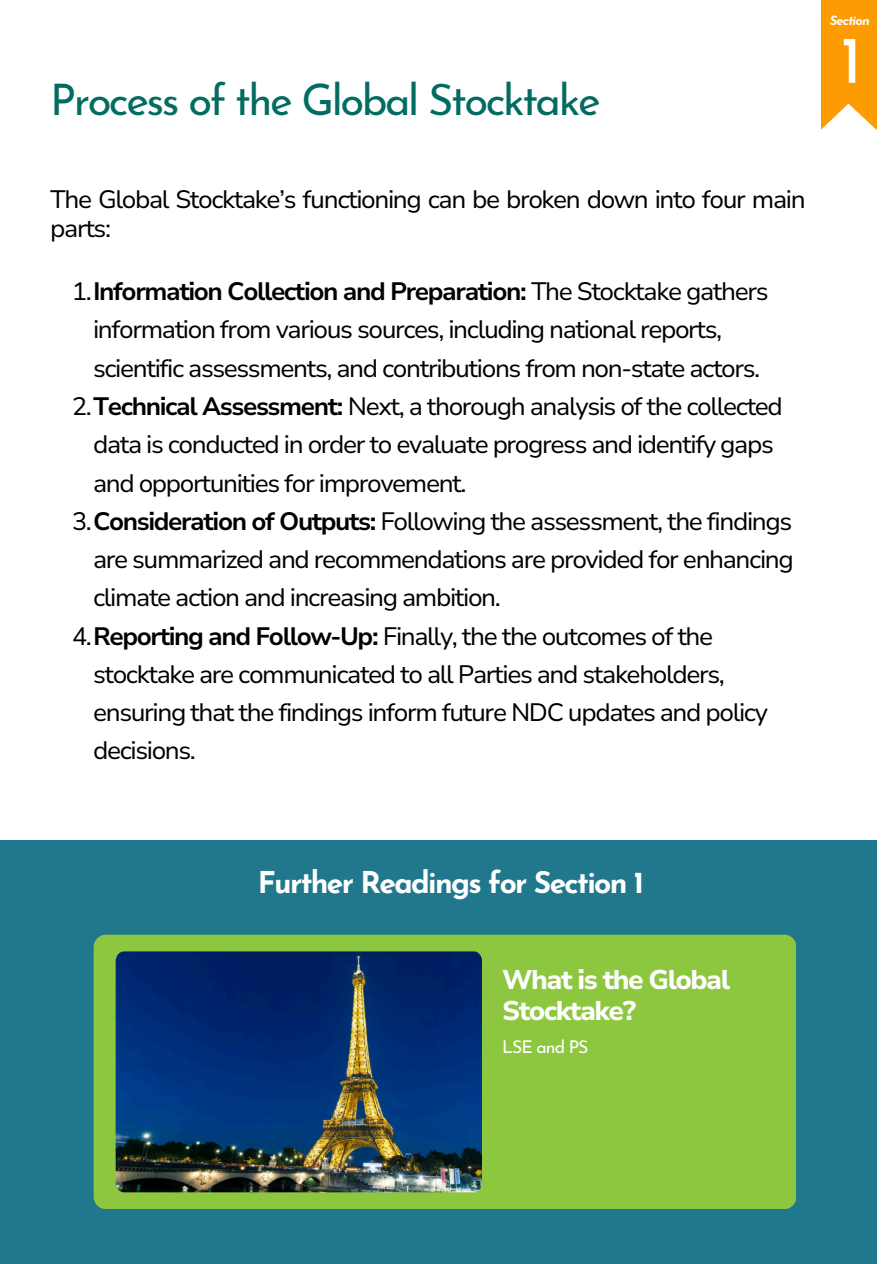
<style>
.page{position:relative;width:894px;height:1264px;background:#fff}
.page>*{position:absolute;margin:0;border:0;box-sizing:border-box;transform-origin:0 0}
.t1{font:66.45px "Josefin Sans";color:#fff}
.t2{font:43.5px "Josefin Sans";letter-spacing:-.055em;color:#036c60}
.t3{font:700 30px "Josefin Sans";letter-spacing:-.055em;color:#fff}
.t4{font:800 27px/31.5px "Nunito Sans 10 pt";letter-spacing:-.055em;color:#fff}
.t5{font:25.2px/38.2px "Nunito Sans 10 pt";letter-spacing:-.055em;color:#000}
.t6{font:17.7px "Josefin Sans";letter-spacing:-.055em;color:#fff}
.t7{font:italic 700 12.75px "Josefin Sans";letter-spacing:-.055em;color:#fff}
.s1{font-weight:700}
</style>
<div class="page">
<img style="left:821px;top:0;width:55px;height:130px">
<div style="left:0;top:840px;width:876px;height:423px;background:#21788c"></div>
<div style="left:94px;top:934px;width:701px;height:275px;background:#8dc63f"></div>
<img style="left:116px;top:951px;width:366px;height:241px">
<p class="t2" style="left:50px;top:83px;width:551px">Process of the Global Stocktake</p>
<h4 class="t7" style="left:829px;top:16px;width:42px">Section</h4>
<p class="t1" style="left:840px;top:33px;width:23px">1</p>
<p class="t5" style="left:50px;top:185px;width:756px;line-height:29.2px">The Global Stocktake’s functioning can be broken down into four main parts:</p>
<p class="t5" style="left:93px;top:273px;width:676px;text-indent:-21px">1.<span class="s1">Information Collection and Preparation:</span> The Stocktake gathers information from various sources, including national reports, scientific assessments, and contributions from non-state actors.</p>
<p class="t5" style="left:93px;top:387px;width:691px;text-indent:-21px">2.<span class="s1">Technical Assessment:</span> Next, a thorough analysis of the collected data is conducted in order to evaluate progress and identify gaps and opportunities for improvement.</p>
<h1 class="t5" style="left:93px;top:502px;width:702px;text-align:justify;text-indent:-21px">3.<span class="s1">Consideration of Outputs:</span> Following the assessment, the findings are summarized and recommendations are provided for enhancing climate action and increasing ambition.</h1>
<h3 class="t5" style="left:93px;top:617px;width:676px;text-indent:-21px">4.<span class="s1">Reporting and Follow-Up:</span> Finally, the the outcomes of the stocktake are communicated to all Parties and stakeholders, ensuring that the findings inform future NDC updates and policy decisions.</h3>
<p class="t3" style="left:258px;top:870px;width:388px">Further Readings for Section 1</p>
<h3 class="t4" style="left:502px;top:963px;width:229px">What is the Global<br>Stocktake?</h3>
<h5 class="t6" style="left:502px;top:1039px;width:88px">LSE and PS</h5>
</div>
